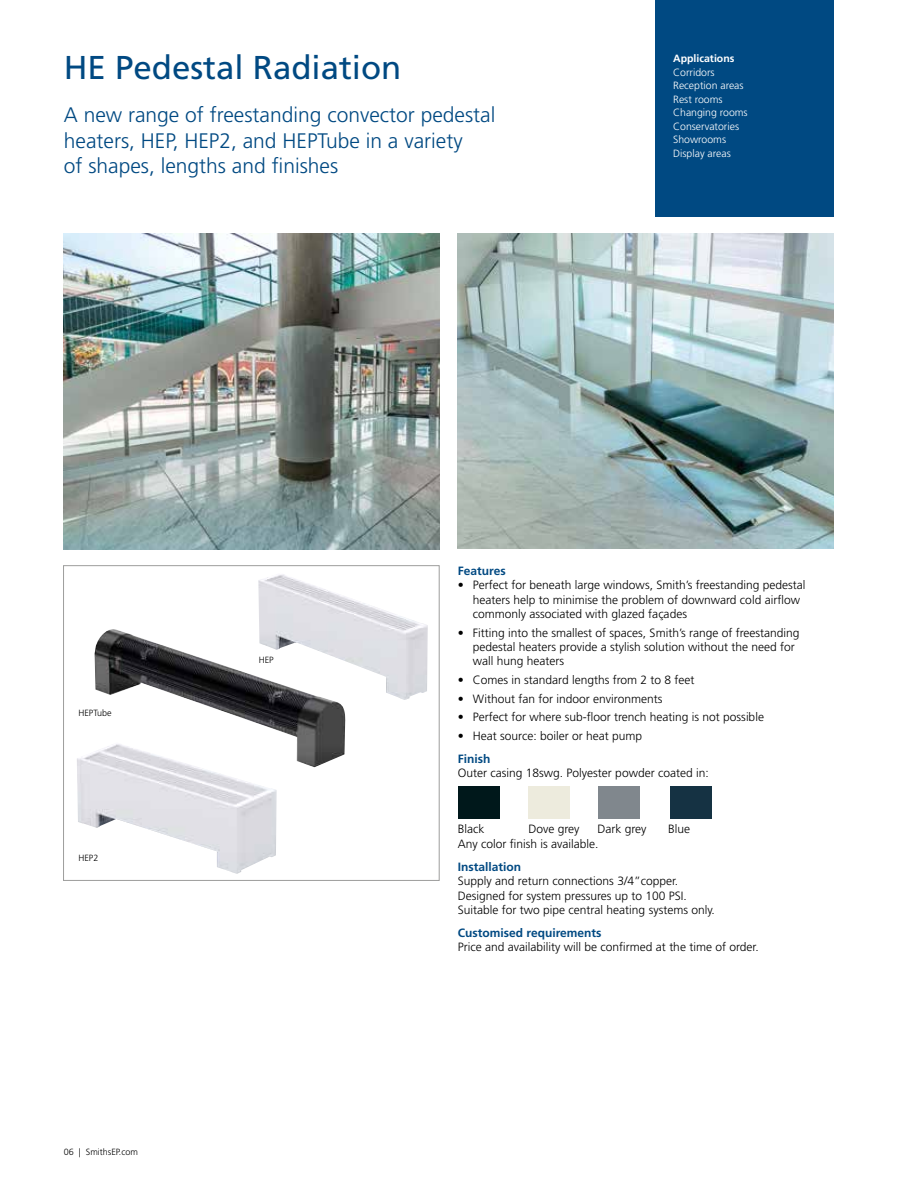
<style>
.page{position:relative;width:919px;height:1187px;background:#fff}
.page>*{position:absolute;margin:0;border:0;box-sizing:border-box;transform-origin:0 0}
.t1{font:33px "Frutiger LT Std";color:#004982}
.t2{font:300 21px/25.5px "Frutiger LT Std";color:#004982}
.t3{font:300 12px/14.4px "Frutiger LT Std";color:#000}
.t4{font:700 12px "Frutiger LT Std";color:#004982}
.t5{font:300 10.5px/13.5px "Frutiger LT Std";color:#fff}
.t6{font:700 10.5px "Frutiger LT Std";color:#fff}
.t7{font:300 9px "Frutiger LT Std";color:#000}
</style>
<div class="page">
<div style="left:655px;top:0;width:178px;height:217px;background:#004982"></div>
<img style="left:458px;top:234px;width:375px;height:315px">
<div style="left:458px;top:786px;width:41px;height:32px;background:#00181b"></div>
<div style="left:528px;top:786px;width:41px;height:32px;background:#edebdd"></div>
<div style="left:598px;top:786px;width:41px;height:32px;background:#80878d"></div>
<div style="left:669px;top:786px;width:42px;height:32px;background:#153243"></div>
<div style="left:63px;top:565px;width:376px;height:315px;background:#fff;border:1px solid #9d9d9c"></div>
<img style="left:94px;top:629px;width:252px;height:138px">
<img style="left:64px;top:234px;width:376px;height:315px">
<img style="left:258px;top:574px;width:170px;height:126px">
<img style="left:77px;top:742px;width:199px;height:131px">
<h1 class="t1" style="left:64px;top:48px;width:339px">HE Pedestal Radiation</h1>
<p class="t6" style="left:673px;top:52px;width:63px">Applications</p>
<p class="t5" style="left:673px;top:65px;width:76px">Corridors<br>Reception areas<br>Rest rooms<br>Changing rooms<br>Conservatories<br>Showrooms<br>Display areas</p>
<h2 class="t2" style="left:64px;top:102px;width:433px">A new range of freestanding convector pedestal heaters, HEP, HEP2, and HEPTube in a variety<br>of shapes, lengths and finishes</h2>
<p class="t7" style="left:78px;top:707px;width:35px">HEPTube</p>
<p class="t7" style="left:78px;top:852px;width:22px">HEP2</p>
<p class="t7" style="left:64px;top:1146px;width:76px">06 | SmithsEP.com</p>
<p class="t7" style="left:259px;top:654px;width:17px">HEP</p>
<p class="t4" style="left:458px;top:563px;width:49px">Features</p>
<p class="t3" style="left:473px;top:578px;width:334px;text-indent:-15px">• Perfect for beneath large windows, Smith’s freestanding pedestal heaters help to minimise the problem of downward cold airflow commonly associated with glazed façades</p>
<p class="t3" style="left:473px;top:625px;width:328px;text-indent:-15px">• Fitting into the smallest of spaces, Smith’s range of freestanding pedestal heaters provide a stylish solution without the need for wall hung heaters</p>
<p class="t3" style="left:458px;top:673px;width:238px">• Comes in standard lengths from 2 to 8 feet</p>
<p class="t3" style="left:458px;top:691px;width:206px">• Without fan for indoor environments</p>
<p class="t3" style="left:458px;top:710px;width:307px">• Perfect for where sub-floor trench heating is not possible</p>
<p class="t3" style="left:458px;top:728px;width:186px">• Heat source: boiler or heat pump</p>
<p class="t4" style="left:458px;top:751px;width:34px">Finish</p>
<p class="t3" style="left:458px;top:766px;width:252px">Outer casing 18swg. Polyester powder coated in:</p>
<p class="t3" style="left:458px;top:822px;width:28px">Black</p>
<p class="t3" style="left:528px;top:822px;width:53px">Dove grey</p>
<p class="t3" style="left:597px;top:822px;width:51px">Dark grey</p>
<p class="t3" style="left:668px;top:822px;width:24px">Blue</p>
<p class="t3" style="left:458px;top:836px;width:142px">Any color finish is available.</p>
<p class="t4" style="left:458px;top:859px;width:65px">Installation</p>
<p class="t3" style="left:458px;top:873px;width:258px">Supply and return connections 3/4”copper.<br>Designed for system pressures up to 100 PSI.<br>Suitable for two pipe central heating systems only.</p>
<p class="t4" style="left:458px;top:925px;width:145px">Customised requirements</p>
<p class="t3" style="left:458px;top:940px;width:302px">Price and availability will be confirmed at the time of order.</p>
</div>
